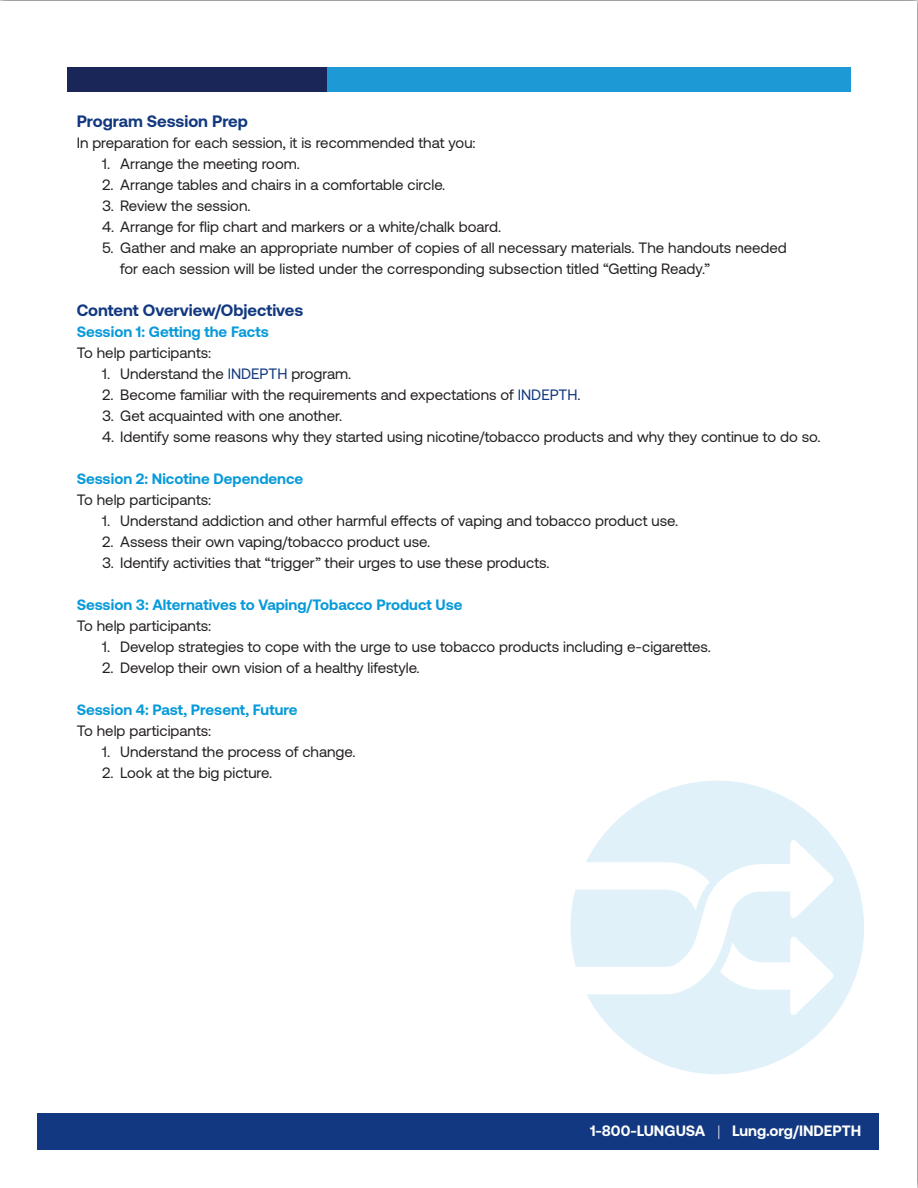
<style>
.page{position:relative;width:918px;height:1188px;background:#fff}
.page>*{position:absolute;margin:0;border:0;box-sizing:border-box;transform-origin:0 0}
.t1{font:700 16.5px "Aeonik";color:#113880}
.t2{font:15px/21px "Aeonik";color:#231f20}
.t3{font:700 15px "Aeonik";color:#089ad9}
.t4{font:700 15px "Aeonik";color:#fff}
.s1{color:#113880}
.s2{font-weight:300}
</style>
<div class="page">
<div style="left:38px;top:1113px;width:841px;height:37px;background:#113880"></div>
<svg style="left:570px;top:781px;width:294px;height:293px;fill:#e1f1f9"></svg>
<div style="left:68px;top:68px;width:259px;height:24px;background:#1a2657"></div>
<div style="left:327px;top:68px;width:523px;height:24px;background:#1d99d6"></div>
<p class="t1" style="left:77px;top:112px;width:173px">Program Session Prep</p>
<p class="t2" style="left:77px;top:132px;width:401px">In preparation for each session, it is recommended that you:</p>
<p class="t2" style="left:102px;top:153px;width:199px">1. Arrange the meeting room.</p>
<p class="t2" style="left:102px;top:174px;width:345px">2. Arrange tables and chairs in a comfortable circle.</p>
<p class="t2" style="left:102px;top:195px;width:150px">3. Review the session.</p>
<p class="t2" style="left:102px;top:216px;width:400px">4. Arrange for flip chart and markers or a white/chalk board.</p>
<p class="t2" style="left:120px;top:237px;width:668px;text-indent:-18px">5. Gather and make an appropriate number of copies of all necessary materials. The handouts needed for each session will be listed under the corresponding subsection titled “Getting Ready.”</p>
<p class="t1" style="left:77px;top:301px;width:228px">Content Overview/Objectives</p>
<p class="t3" style="left:77px;top:323px;width:194px">Session 1: Getting the Facts</p>
<p class="t2" style="left:77px;top:342px;width:136px">To help participants:</p>
<p class="t2" style="left:102px;top:363px;width:251px">1. Understand the <span class="s1">INDEPTH</span> program.</p>
<p class="t2" style="left:102px;top:384px;width:480px">2. Become familiar with the requirements and expectations of <span class="s1">INDEPTH</span>.</p>
<p class="t2" style="left:102px;top:405px;width:242px">3. Get acquainted with one another.</p>
<p class="t2" style="left:102px;top:426px;width:720px">4. Identify some reasons why they started using nicotine/tobacco products and why they continue to do so.</p>
<p class="t3" style="left:77px;top:470px;width:228px">Session 2: Nicotine Dependence</p>
<p class="t2" style="left:77px;top:489px;width:136px">To help participants:</p>
<p class="t2" style="left:102px;top:510px;width:578px">1. Understand addiction and other harmful effects of vaping and tobacco product use.</p>
<p class="t2" style="left:102px;top:531px;width:330px">2. Assess their own vaping/tobacco product use.</p>
<p class="t2" style="left:102px;top:552px;width:449px">3. Identify activities that “trigger” their urges to use these products.</p>
<p class="t3" style="left:77px;top:596px;width:388px">Session 3: Alternatives to Vaping/Tobacco Product Use</p>
<p class="t2" style="left:77px;top:615px;width:136px">To help participants:</p>
<p class="t2" style="left:102px;top:636px;width:610px">1. Develop strategies to cope with the urge to use tobacco products including e-cigarettes.</p>
<p class="t2" style="left:102px;top:657px;width:319px">2. Develop their own vision of a healthy lifestyle.</p>
<p class="t3" style="left:77px;top:701px;width:222px">Session 4: Past, Present, Future</p>
<p class="t2" style="left:77px;top:720px;width:136px">To help participants:</p>
<p class="t2" style="left:102px;top:741px;width:255px">1. Understand the process of change.</p>
<p class="t2" style="left:102px;top:762px;width:172px">2. Look at the big picture.</p>
<p class="t4" style="left:590px;top:1123px;width:273px">1-800-LUNGUSA <span class="s2">|</span> Lung.org/INDEPTH</p>
</div>
